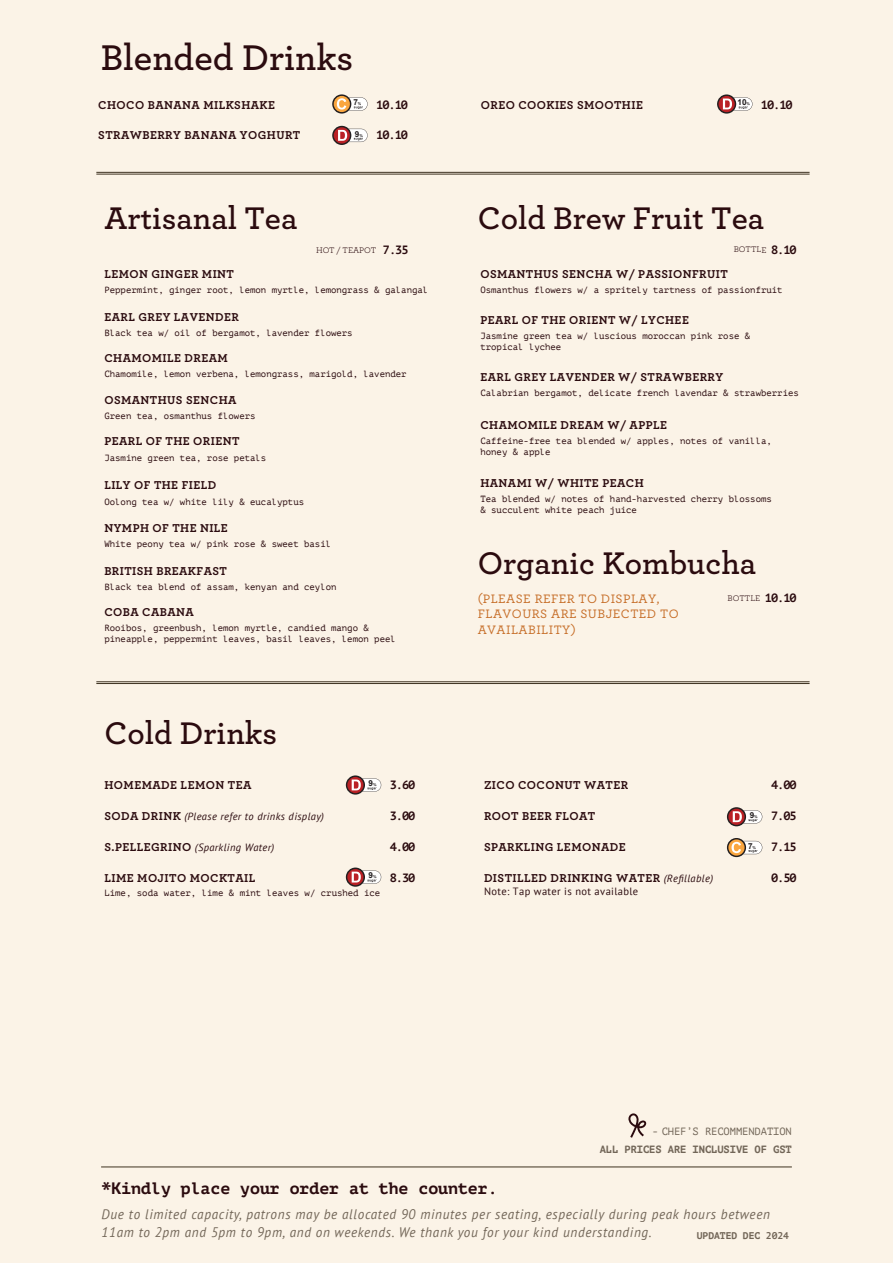
<style>
.page{position:relative;width:893px;height:1263px;background:#fbf3e7}
.page>*{position:absolute;margin:0;border:0;box-sizing:border-box;transform-origin:0 0}
.t1{font:600 37.5px "Archer";color:#2b0b0f}
.t2{font:600 32.85px "Archer";color:#2b0b0f}
.t3{font:700 16.5px "PT Mono";color:#2b0b0f}
.t4{font:italic 13.8px/18px "PT Sans";letter-spacing:.05em;color:#726658;scale:.96 1}
.t5{font:500 12.9px/15.5px "Archer";letter-spacing:.035em;color:#c66d27}
.t6{font:700 12px "Archer";letter-spacing:.035em;color:#2b0b0f}
.t7{font:700 12px "PT Mono";letter-spacing:-.09em;color:#2b0b0f}
.t8{font:italic 10.5px "PT Sans";letter-spacing:.035em;color:#2b0b0f}
.t9{font:10.5px "PT Sans";letter-spacing:.035em;color:#2b0b0f}
.t10{font:700 10.5px "PT Mono";letter-spacing:-.01em;color:#726658}
.t11{font:10.5px "PT Mono";letter-spacing:-.01em;color:#726658}
.t12{font:700 9.75px "PT Mono";letter-spacing:-.01em;color:#726658}
.t13{font:9px/10.8px "PT Mono";color:#2b0b0f}
.t14{font:8.55px "Archer";letter-spacing:-.005em;color:#2b0b0f}
.t15{font:700 8.25px "Arial";color:#231f20}
.s1{font-size:3.9px}
.s2{font-family:"PT Mono";font-weight:700;font-size:12px}
.s3{font-family:"Archer";font-weight:700;font-style:normal;font-size:12px}
.s4{font-family:"PT Sans";font-weight:400;font-style:italic;font-size:10.5px}
</style>
<div class="page">
<hr style="left:101px;top:1167px;width:691px;height:1px;background:#3e3221">
<svg style="left:628px;top:1113px;width:18px;height:25px"></svg>
<svg style="left:332px;top:94px;width:36px;height:20px"></svg>
<svg style="left:332px;top:126px;width:36px;height:19px"></svg>
<svg style="left:717px;top:94px;width:35px;height:20px"></svg>
<hr style="left:96px;top:174px;width:714px;height:1px;background:#3e3221">
<hr style="left:96px;top:172px;width:714px;height:1px;background:#3e3221">
<hr style="left:96px;top:683px;width:714px;height:1px;background:#3e3221">
<hr style="left:96px;top:681px;width:714px;height:1px;background:#3e3221">
<svg style="left:727px;top:838px;width:35px;height:19px"></svg>
<svg style="left:346px;top:775px;width:35px;height:20px"></svg>
<svg style="left:346px;top:867px;width:35px;height:20px"></svg>
<svg style="left:727px;top:807px;width:35px;height:19px"></svg>
<h1 class="t1" style="left:101px;top:29px;width:254px">Blended Drinks</h1>
<h3 class="t6" style="left:98px;top:95px;width:178px">CHOCO BANANA MILKSHAKE</h3>
<h3 class="t6" style="left:98px;top:126px;width:203px">STRAWBERRY BANANA YOGHURT</h3>
<p class="t15" style="left:353px;top:97px;width:9px">7<span class="s1">%</span></p>
<p class="t15" style="left:355px;top:128px;width:9px">9<span class="s1">%</span></p>
<h3 class="t7" style="left:376px;top:97px;width:33px">10.10</h3>
<h3 class="t7" style="left:376px;top:128px;width:33px">10.10</h3>
<h2 class="t2" style="left:104px;top:194px;width:195px">Artisanal Tea</h2>
<p class="t15" style="left:738px;top:97px;width:14px">10<span class="s1">%</span></p>
<h3 class="t6" style="left:481px;top:95px;width:164px">OREO COOKIES SMOOTHIE</h3>
<h3 class="t7" style="left:761px;top:98px;width:33px">10.10</h3>
<h2 class="t2" style="left:478px;top:194px;width:288px">Cold Brew Fruit Tea</h2>
<p class="t14" style="left:316px;top:244px;width:94px">HOT / TEAPOT <span class="s2">7.35</span></p>
<p class="t14" style="left:734px;top:244px;width:65px">BOTTLE <span class="s2">8.10</span></p>
<h3 class="t6" style="left:104px;top:265px;width:131px">LEMON GINGER MINT</h3>
<p class="t13" style="left:104px;top:285px;width:325px">Peppermint, ginger root, lemon myrtle, lemongrass &amp; galangal</p>
<h3 class="t6" style="left:104px;top:307px;width:136px">EARL GREY LAVENDER</h3>
<p class="t13" style="left:104px;top:327px;width:250px">Black tea w/ oil of bergamot, lavender flowers</p>
<h3 class="t6" style="left:104px;top:348px;width:125px">CHAMOMILE DREAM</h3>
<p class="t13" style="left:104px;top:368px;width:304px">Chamomile, lemon verbena, lemongrass, marigold, lavender</p>
<h3 class="t6" style="left:104px;top:390px;width:134px">OSMANTHUS SENCHA</h3>
<p class="t13" style="left:104px;top:410px;width:153px">Green tea, osmanthus flowers</p>
<h3 class="t6" style="left:104px;top:432px;width:137px">PEARL OF THE ORIENT</h3>
<p class="t13" style="left:104px;top:452px;width:163px">Jasmine green tea, rose petals</p>
<h3 class="t6" style="left:104px;top:475px;width:113px">LILY OF THE FIELD</h3>
<p class="t13" style="left:104px;top:496px;width:201px">Oolong tea w/ white lily &amp; eucalyptus</p>
<h3 class="t6" style="left:104px;top:519px;width:125px">NYMPH OF THE NILE</h3>
<p class="t13" style="left:104px;top:539px;width:228px">White peony tea w/ pink rose &amp; sweet basil</p>
<h3 class="t6" style="left:104px;top:561px;width:124px">BRITISH BREAKFAST</h3>
<p class="t13" style="left:104px;top:582px;width:234px">Black tea blend of assam, kenyan and ceylon</p>
<h3 class="t6" style="left:104px;top:602px;width:91px">COBA CABANA</h3>
<p class="t13" style="left:104px;top:623px;width:293px">Rooibos, greenbush, lemon myrtle, candied mango &amp; pineapple, peppermint leaves, basil leaves, lemon peel</p>
<h2 class="t2" style="left:104px;top:708px;width:174px">Cold Drinks</h2>
<h3 class="t6" style="left:480px;top:265px;width:249px">OSMANTHUS SENCHA W/ PASSIONFRUIT</h3>
<p class="t13" style="left:480px;top:285px;width:304px">Osmanthus flowers w/ a spritely tartness of passionfruit</p>
<h3 class="t6" style="left:480px;top:310px;width:210px">PEARL OF THE ORIENT W/ LYCHEE</h3>
<p class="t13" style="left:480px;top:330px;width:271px">Jasmine green tea w/ luscious moroccan pink rose &amp; tropical lychee</p>
<h3 class="t6" style="left:480px;top:368px;width:244px">EARL GREY LAVENDER W/ STRAWBERRY</h3>
<p class="t13" style="left:480px;top:387px;width:320px">Calabrian bergamot, delicate french lavendar &amp; strawberries</p>
<h3 class="t6" style="left:480px;top:415px;width:188px">CHAMOMILE DREAM W/ APPLE</h3>
<p class="t13" style="left:480px;top:435px;width:293px">Caffeine-free tea blended w/ apples, notes of vanilla, honey &amp; apple</p>
<h3 class="t6" style="left:480px;top:473px;width:165px">HANAMI W/ WHITE PEACH</h3>
<p class="t13" style="left:480px;top:493px;width:293px">Tea blended w/ notes of hand-harvested cherry blossoms &amp; succulent white peach juice</p>
<h2 class="t2" style="left:478px;top:539px;width:280px">Organic Kombucha</h2>
<h3 class="t5" style="left:478px;top:590px;width:183px">(PLEASE REFER TO DISPLAY,</h3>
<p class="t14" style="left:727px;top:592px;width:71px">BOTTLE <span class="s2">10.10</span></p>
<h3 class="t5" style="left:478px;top:606px;width:202px">FLAVOURS ARE SUBJECTED TO<br>AVAILABILITY)</h3>
<h3 class="t6" style="left:104px;top:775px;width:149px">HOMEMADE LEMON TEA</h3>
<h3 class="t6" style="left:484px;top:775px;width:146px">ZICO COCONUT WATER</h3>
<h3 class="t7" style="left:771px;top:778px;width:27px">4.00</h3>
<h3 class="t6" style="left:484px;top:807px;width:113px">ROOT BEER FLOAT</h3>
<h3 class="t7" style="left:771px;top:809px;width:27px">7.05</h3>
<p class="t8" style="left:104px;top:841px;width:171px"><span class="s3">S.PELLEGRINO</span> (Sparkling Water)</p>
<h3 class="t6" style="left:484px;top:838px;width:143px">SPARKLING LEMONADE</h3>
<h3 class="t7" style="left:771px;top:840px;width:27px">7.15</h3>
<h3 class="t6" style="left:484px;top:869px;width:231px">DISTILLED DRINKING WATER <span class="s4">(Refillable)</span></h3>
<p class="t9" style="left:484px;top:884px;width:156px">Note: Tap water is not available</p>
<h3 class="t7" style="left:390px;top:778px;width:27px">3.60</h3>
<p class="t15" style="left:369px;top:778px;width:9px">9<span class="s1">%</span></p>
<h3 class="t7" style="left:390px;top:809px;width:27px">3.00</h3>
<p class="t15" style="left:750px;top:810px;width:9px">9<span class="s1">%</span></p>
<p class="t8" style="left:104px;top:810px;width:221px"><span class="s3">SODA DRINK</span> (Please refer to drinks display)</p>
<h3 class="t7" style="left:390px;top:840px;width:27px">4.00</h3>
<p class="t15" style="left:748px;top:840px;width:9px">7<span class="s1">%</span></p>
<p class="t15" style="left:369px;top:870px;width:9px">9<span class="s1">%</span></p>
<h3 class="t7" style="left:390px;top:871px;width:27px">8.30</h3>
<h3 class="t7" style="left:771px;top:871px;width:27px">0.50</h3>
<h3 class="t6" style="left:104px;top:869px;width:152px">LIME MOJITO MOCKTAIL</h3>
<p class="t13" style="left:104px;top:888px;width:277px">Lime, soda water, lime &amp; mint leaves w/ crushed ice</p>
<p class="t11" style="left:652px;top:1126px;width:141px">- CHEF’S RECOMMENDATION</p>
<p class="t10" style="left:600px;top:1143px;width:194px">ALL PRICES ARE INCLUSIVE OF GST</p>
<h3 class="t3" style="left:102px;top:1178px;width:398px">*Kindly place your order at the counter.</h3>
<h3 class="t4" style="left:102px;top:1205px;width:698px">Due to limited capacity, patrons may be allocated 90 minutes per seating, especially during peak hours between<br>11am to 2pm and 5pm to 9pm, and on weekends. We thank you for your kind understanding.</h3>
<p class="t12" style="left:697px;top:1229px;width:94px">UPDATED DEC 2024</p>
</div>
